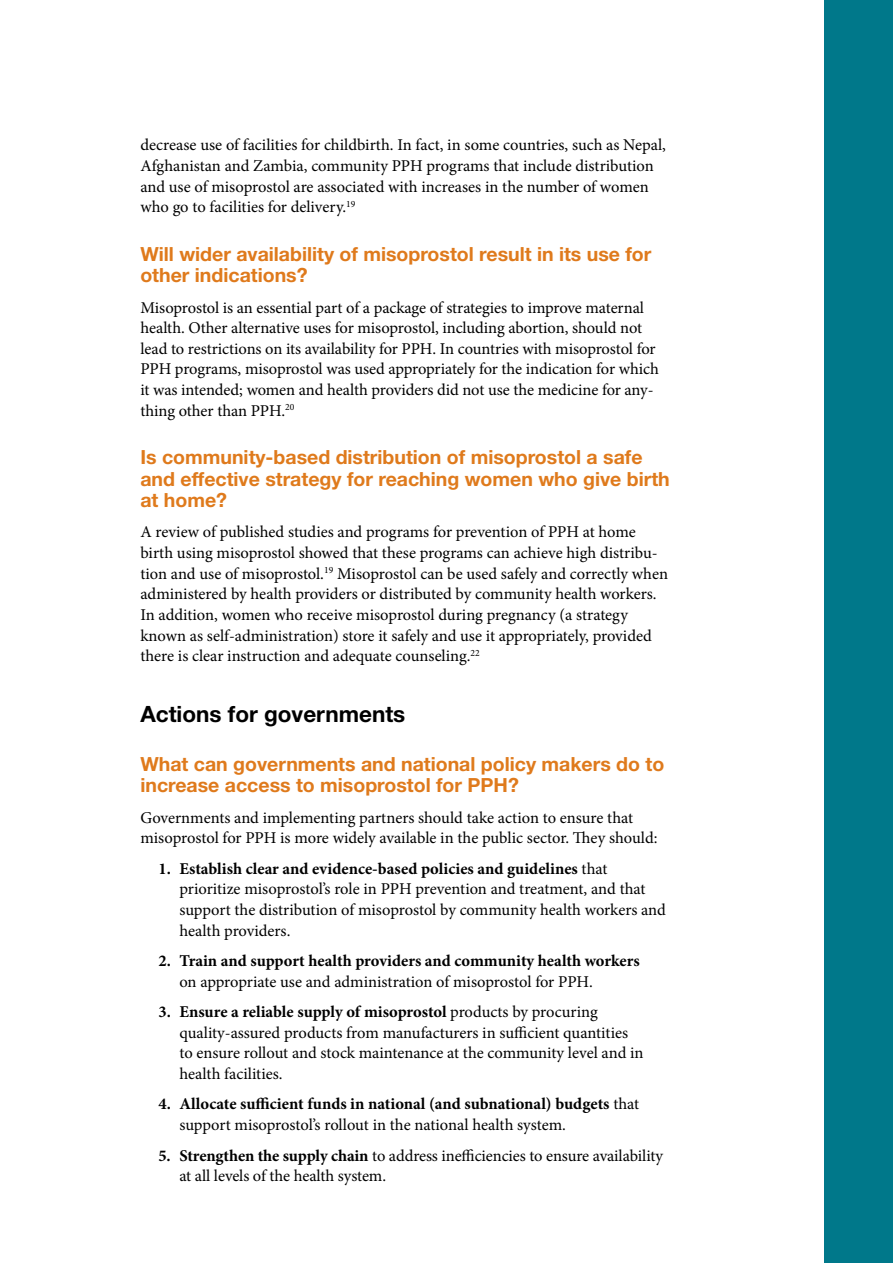
<style>
.page{position:relative;width:893px;height:1263px;background:#fff}
.page>*{position:absolute;margin:0;border:0;box-sizing:border-box;transform-origin:0 0}
.t1{font:700 22.5px "Helvetica Neue";color:#000}
.t2{font:700 19.5px/21.5px "Helvetica Neue";color:#df7a1c}
.t3{font:16.5px/20.7px "Minion Pro";letter-spacing:-.005em;color:#000}
.t4{font:700 16.5px/20.7px "Minion Pro";color:#000}
.s1{font-weight:700}
.s2{font-weight:400}
</style>
<div class="page">
<div style="left:825px;top:0;width:68px;height:1263px;background:#00788a"></div>
<p class="t3" style="left:140px;top:135px;width:527px">decrease use of facilities for childbirth. In fact, in some countries, such as Nepal, Afghanistan and Zambia, community PPH programs that include distribution and use of misoprostol are associated with increases in the number of women who go to facilities for delivery.<sup>19</sup></p>
<p class="t2" style="left:140px;top:243px;width:513px">Will wider availability of misoprostol result in its use for other indications?</p>
<p class="t3" style="left:140px;top:297px;width:520px">Misoprostol is an essential part of a package of strategies to improve maternal health. Other alternative uses for misoprostol, including abortion, should not lead to restrictions on its availability for PPH. In countries with misoprostol for PPH programs, misoprostol was used appropriately for the indication for which it was intended; women and health providers did not use the medicine for any&shy;thing other than PPH.<sup>20</sup></p>
<p class="t2" style="left:140px;top:446px;width:531px">Is community-based distribution of misoprostol a safe and effective strategy for reaching women who give birth at home?</p>
<p class="t3" style="left:140px;top:522px;width:529px">A review of published studies and programs for prevention of PPH at home birth using misoprostol showed that these programs can achieve high distribu&shy;tion and use of misoprostol.<sup>19</sup> Misoprostol can be used safely and correctly when administered by health providers or distributed by community health workers.<br>In addition, women who receive misoprostol during pregnancy (a strategy known as self-administration) store it safely and use it appropriately, provided there is clear instruction and adequate counseling.<sup>22</sup></p>
<h1 class="t1" style="left:140px;top:700px;width:266px">Actions for governments</h1>
<p class="t2" style="left:140px;top:753px;width:525px">What can governments and national policy makers do to increase access to misoprostol for PPH?</p>
<p class="t3" style="left:140px;top:807px;width:519px">Governments and implementing partners should take action to ensure that misoprostol for PPH is more widely available in the public sector. They should:</p>
<p class="t3" style="left:179px;top:858px;width:488px;text-indent:-21px"><span class="s1">1. Establish clear and evidence-based policies and guidelines</span> that prioritize misoprostol’s role in PPH prevention and treatment, and that support the distribution of misoprostol by community health workers and health providers.</p>
<p class="t4" style="left:158px;top:950px;width:483px">2. Train and support health providers and community health workers</p>
<p class="t3" style="left:179px;top:971px;width:415px">on appropriate use and administration of misoprostol for PPH.</p>
<p class="t3" style="left:179px;top:1001px;width:466px;text-indent:-21px"><span class="s1">3. Ensure a reliable supply of misoprostol</span> products by procuring quality-assured products from manufacturers in sufficient quantities to ensure rollout and stock maintenance at the community level and in health facilities.</p>
<p class="t4" style="left:179px;top:1094px;width:461px;text-indent:-21px">4. Allocate sufficient funds in national (and subnational) budgets <span class="s2">that support misoprostol’s rollout in the national health system.</span></p>
<p class="t3" style="left:179px;top:1145px;width:485px;text-indent:-21px"><span class="s1">5. Strengthen the supply chain</span> to address inefficiencies to ensure availability at all levels of the health system.</p>
</div>
